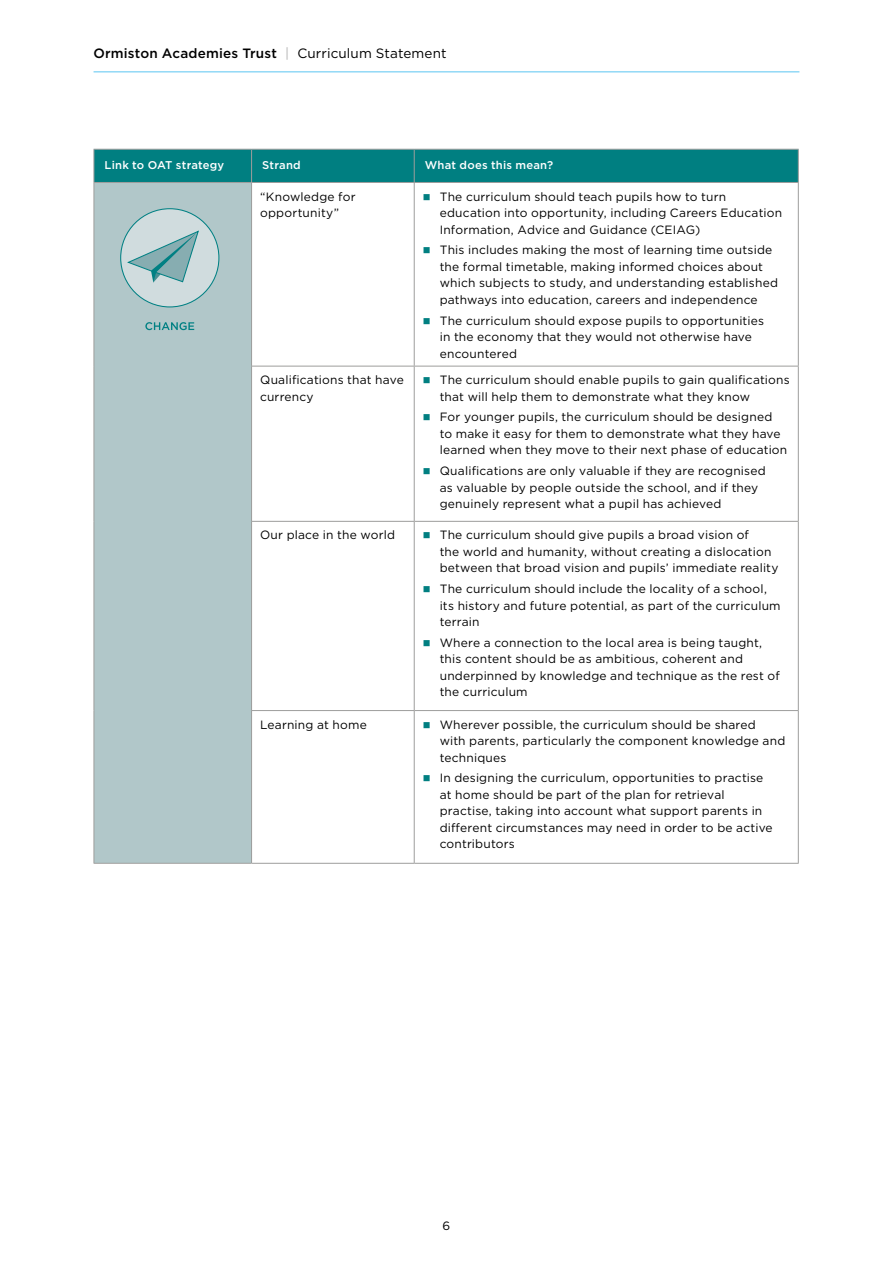
<style>
.page{position:relative;width:893px;height:1263px;background:#fff}
.page>*{position:absolute;margin:0;border:0;box-sizing:border-box;transform-origin:0 0}
.t1{font:500 13.5px "Gotham";letter-spacing:.015em;color:#000}
.t2{font:12px/16.5px "Gotham";letter-spacing:.015em;color:#000}
.t3{font:500 11.25px "Gotham";letter-spacing:.02em;color:#fff}
.s1{font-weight:400;color:#b2b2b2}
.s2{font-weight:400}
.s3{color:#007f81}
</style>
<div class="page">
<hr style="left:94px;top:71px;width:705px;height:1px;background:#5bc5f2">
<div style="left:95px;top:150px;width:703px;height:32px;background:#007f81"></div>
<div style="left:94px;top:182px;width:158px;height:681px;background:#b1c7c9"></div>
<hr style="left:94px;top:183px;width:1px;height:183px;background:#9d9d9c">
<hr style="left:251px;top:183px;width:1px;height:183px;background:#9d9d9c">
<hr style="left:414px;top:183px;width:1px;height:183px;background:#9d9d9c">
<hr style="left:798px;top:183px;width:1px;height:183px;background:#9d9d9c">
<hr style="left:94px;top:366px;width:1px;height:155px;background:#9d9d9c">
<hr style="left:251px;top:366px;width:163px;height:1px;background:#9d9d9c">
<hr style="left:251px;top:366px;width:1px;height:155px;background:#9d9d9c">
<hr style="left:414px;top:366px;width:385px;height:1px;background:#9d9d9c">
<hr style="left:414px;top:366px;width:1px;height:155px;background:#9d9d9c">
<hr style="left:798px;top:366px;width:1px;height:155px;background:#9d9d9c">
<hr style="left:94px;top:521px;width:1px;height:189px;background:#9d9d9c">
<hr style="left:251px;top:521px;width:163px;height:1px;background:#9d9d9c">
<hr style="left:251px;top:522px;width:1px;height:188px;background:#9d9d9c">
<hr style="left:414px;top:521px;width:385px;height:1px;background:#9d9d9c">
<hr style="left:414px;top:522px;width:1px;height:188px;background:#9d9d9c">
<hr style="left:798px;top:522px;width:1px;height:188px;background:#9d9d9c">
<hr style="left:94px;top:710px;width:1px;height:153px;background:#9d9d9c">
<hr style="left:251px;top:710px;width:163px;height:1px;background:#9d9d9c">
<hr style="left:251px;top:711px;width:1px;height:152px;background:#9d9d9c">
<hr style="left:414px;top:710px;width:385px;height:1px;background:#9d9d9c">
<hr style="left:414px;top:711px;width:1px;height:152px;background:#9d9d9c">
<hr style="left:798px;top:711px;width:1px;height:152px;background:#9d9d9c">
<hr style="left:94px;top:863px;width:158px;height:1px;background:#9d9d9c">
<hr style="left:252px;top:863px;width:162px;height:1px;background:#9d9d9c">
<hr style="left:414px;top:863px;width:385px;height:1px;background:#9d9d9c">
<hr style="left:94px;top:149px;width:158px;height:1px;background:#9d9d9c">
<hr style="left:94px;top:150px;width:1px;height:32px;background:#9d9d9c">
<hr style="left:252px;top:149px;width:162px;height:1px;background:#9d9d9c">
<hr style="left:251px;top:150px;width:1px;height:32px;background:#9d9d9c">
<hr style="left:414px;top:149px;width:385px;height:1px;background:#9d9d9c">
<hr style="left:414px;top:150px;width:1px;height:32px;background:#9d9d9c">
<hr style="left:798px;top:150px;width:1px;height:32px;background:#9d9d9c">
<hr style="left:94px;top:182px;width:158px;height:1px;background:#9d9d9c">
<hr style="left:252px;top:182px;width:162px;height:1px;background:#9d9d9c">
<hr style="left:414px;top:182px;width:385px;height:1px;background:#9d9d9c">
<div style="left:121px;top:209px;width:98px;height:98px;background:#d0dcde;border-radius:50%"></div>
<svg style="left:126px;top:229px;width:73px;height:54px"></svg>
<svg style="left:145px;top:322px;width:49px;height:8px"></svg>
<p class="t1" style="left:94px;top:47px;width:355px">Ormiston Academies Trust <span class="s1">|</span> <span class="s2">Curriculum Statement</span></p>
<p class="t3" style="left:105px;top:160px;width:121px">Link to OAT strategy</p>
<p class="t3" style="left:262px;top:160px;width:40px">Strand</p>
<p class="t3" style="left:425px;top:160px;width:130px">What does this mean?</p>
<p class="t2" style="left:260px;top:189px;width:97px">“Knowledge for opportunity”</p>
<p class="t2" style="left:440px;top:189px;width:344px;text-indent:-17px"><span class="s3">■</span> The curriculum should teach pupils how to turn education into opportunity, including Careers Education<br>Information, Advice and Guidance (CEIAG)</p>
<p class="t2" style="left:440px;top:242px;width:340px;text-indent:-17px"><span class="s3">■</span> This includes making the most of learning time outside the formal timetable, making informed choices about which subjects to study, and understanding established pathways into education, careers and independence</p>
<p class="t2" style="left:440px;top:313px;width:326px;text-indent:-17px"><span class="s3">■</span> The curriculum should expose pupils to opportunities in the economy that they would not otherwise have encountered</p>
<p class="t2" style="left:260px;top:372px;width:145px">Qualifications that have currency</p>
<p class="t2" style="left:440px;top:372px;width:352px;text-indent:-17px"><span class="s3">■</span> The curriculum should enable pupils to gain qualifications that will help them to demonstrate what they know</p>
<p class="t2" style="left:440px;top:410px;width:349px;text-indent:-17px"><span class="s3">■</span> For younger pupils, the curriculum should be designed to make it easy for them to demonstrate what they have learned when they move to their next phase of education</p>
<p class="t2" style="left:440px;top:463px;width:327px;text-indent:-17px"><span class="s3">■</span> Qualifications are only valuable if they are recognised as valuable by people outside the school, and if they genuinely represent what a pupil has achieved</p>
<p class="t2" style="left:260px;top:528px;width:136px">Our place in the world</p>
<p class="t2" style="left:440px;top:528px;width:340px;text-indent:-17px"><span class="s3">■</span> The curriculum should give pupils a broad vision of<br>the world and humanity, without creating a dislocation between that broad vision and pupils’ immediate reality</p>
<p class="t2" style="left:440px;top:581px;width:342px;text-indent:-17px"><span class="s3">■</span> The curriculum should include the locality of a school, its history and future potential, as part of the curriculum terrain</p>
<p class="t2" style="left:440px;top:635px;width:342px;text-indent:-17px"><span class="s3">■</span> Where a connection to the local area is being taught, this content should be as ambitious, coherent and underpinned by knowledge and technique as the rest of the curriculum</p>
<p class="t2" style="left:260px;top:717px;width:108px">Learning at home</p>
<p class="t2" style="left:440px;top:717px;width:347px;text-indent:-17px"><span class="s3">■</span> Wherever possible, the curriculum should be shared<br>with parents, particularly the component knowledge and techniques</p>
<p class="t2" style="left:440px;top:770px;width:334px;text-indent:-17px"><span class="s3">■</span> In designing the curriculum, opportunities to practise at home should be part of the plan for retrieval practise, taking into account what support parents in different circumstances may need in order to be active contributors</p>
<p class="t2" style="left:443px;top:1218px;width:9px">6</p>
</div>
